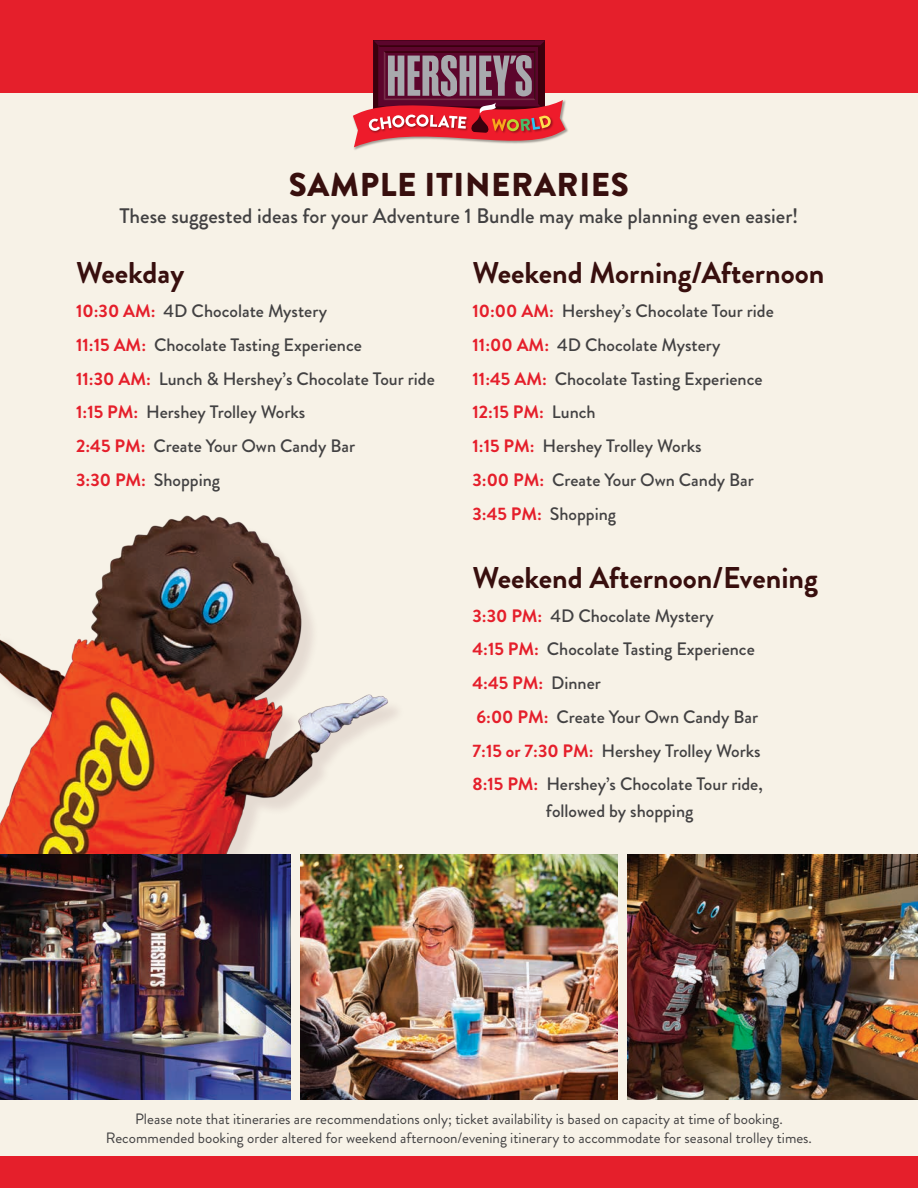
<style>
.page{position:relative;width:918px;height:1188px;background:#f7f2e7}
.page>*{position:absolute;margin:0;border:0;box-sizing:border-box;transform-origin:0 0}
.t1{font:900 33px "Brandon Grotesque";letter-spacing:.02em;color:#380f0e}
.t2{font:700 30px "Brandon Grotesque";color:#380f0e}
.t3{font:500 21px "Brandon Grotesque";color:#424142}
.t4{font:500 18px/33.8px "Brandon Grotesque";color:#424142}
.t5{font:15px/19.5px "Brandon Grotesque";color:#424142;text-align:center}
.s1{font-weight:700;color:#e51f2b}
</style>
<div class="page">
<img style="left:0;top:515px;width:397px;height:521px">
<div style="left:0;top:0;width:918px;height:93px;background:#e51f2b"></div>
<svg style="left:353px;top:41px;width:212px;height:109px"></svg>
<img style="left:0;top:854px;width:290px;height:245px">
<img style="left:300px;top:854px;width:318px;height:245px">
<img style="left:628px;top:854px;width:290px;height:245px">
<div style="left:0;top:1156px;width:918px;height:32px;background:#e51f2b"></div>
<h1 class="t1" style="left:289px;top:161px;width:342px">SAMPLE ITINERARIES</h1>
<p class="t3" style="left:120px;top:201px;width:680px">These suggested ideas for your Adventure 1 Bundle may make planning even easier!</p>
<h2 class="t2" style="left:76px;top:252px;width:110px">Weekday</h2>
<p class="t4" style="left:76px;top:294px;width:360px"><span class="s1">10:30 AM:</span> 4D Chocolate Mystery<br><span class="s1">11:15 AM:</span> Chocolate Tasting Experience<br><span class="s1">11:30 AM:</span> Lunch &amp; Hershey’s Chocolate Tour ride <span class="s1">1:15 PM:</span> Hershey Trolley Works<br><span class="s1">2:45 PM:</span> Create Your Own Candy Bar<br><span class="s1">3:30 PM:</span> Shopping</p>
<h2 class="t2" style="left:472px;top:252px;width:353px">Weekend Morning/Afternoon</h2>
<p class="t4" style="left:472px;top:294px;width:303px"><span class="s1">10:00 AM:</span> Hershey’s Chocolate Tour ride<br><span class="s1">11:00 AM:</span> 4D Chocolate Mystery<br><span class="s1">11:45 AM:</span> Chocolate Tasting Experience<br><span class="s1">12:15 PM:</span> Lunch<br><span class="s1">1:15 PM:</span> Hershey Trolley Works<br><span class="s1">3:00 PM:</span> Create Your Own Candy Bar<br><span class="s1">3:45 PM:</span> Shopping</p>
<h2 class="t2" style="left:472px;top:557px;width:347px">Weekend Afternoon/Evening</h2>
<p class="t4" style="left:472px;top:599px;width:292px"><span class="s1">3:30 PM:</span> 4D Chocolate Mystery<br><span class="s1">4:15 PM:</span> Chocolate Tasting Experience<br><span class="s1">4:45 PM:</span> Dinner<br><span class="s1">6:00 PM:</span> Create Your Own Candy Bar<br><span class="s1">7:15 or 7:30 PM:</span> Hershey Trolley Works<br><span class="s1">8:15 PM:</span> Hershey’s Chocolate Tour ride,</p>
<p class="t4" style="left:546px;top:795px;width:149px">followed by shopping</p>
<p class="t5" style="left:106px;top:1109px;width:708px">Please note that itineraries are recommendations only; ticket availability is based on capacity at time of booking.<br>Recommended booking order altered for weekend afternoon/evening itinerary to accommodate for seasonal trolley times.</p>
</div>
